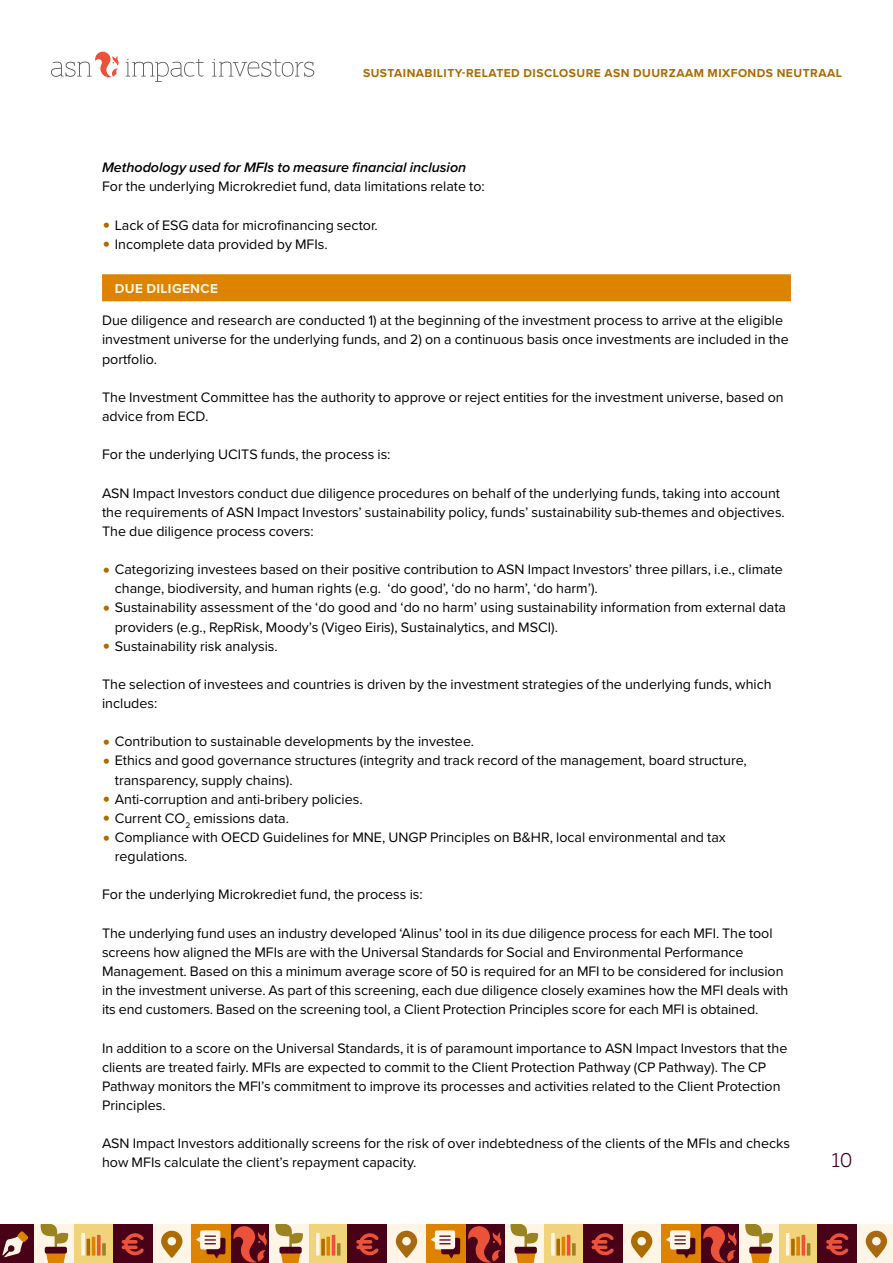
<style>
.page{position:relative;width:893px;height:1263px;background:#fff}
.page>*{position:absolute;margin:0;border:0;box-sizing:border-box;transform-origin:0 0}
.t1{font:600 21px "ASN Bank Slab";color:#480116}
.t2{font:14.25px/19.2px "Proxima Nova";color:#000}
.t3{font:italic 600 14.25px "Proxima Nova";color:#000}
.t4{font:700 13.5px "Proxima Nova";letter-spacing:.025em;color:#fff5e6}
.t5{font:700 12px "Proxima Nova";letter-spacing:.04em;color:#ab6c00}
.s1{font-size:24px;color:#ab6c00}
</style>
<div class="page">
<div style="left:700px;top:1225px;width:39px;height:38px;background:#480116"></div>
<svg style="left:703px;top:1226px;width:34px;height:37px"></svg>
<div style="left:466px;top:1225px;width:39px;height:38px;background:#480116"></div>
<div style="left:544px;top:1225px;width:39px;height:38px;background:#f1d37b"></div>
<svg style="left:551px;top:1233px;width:4px;height:22px"></svg>
<svg style="left:556px;top:1239px;width:4px;height:16px"></svg>
<hr style="left:562px;top:1237px;width:3px;height:18px;background:#dd8300">
<hr style="left:567px;top:1235px;width:3px;height:20px;background:#ea5239">
<svg style="left:572px;top:1243px;width:4px;height:12px"></svg>
<div style="left:622px;top:1225px;width:39px;height:38px;background:#fff5e6"></div>
<svg style="left:631px;top:1231px;width:21px;height:27px"></svg>
<div style="left:505px;top:1225px;width:39px;height:38px;background:#fff5e6"></div>
<svg style="left:510px;top:1225px;width:28px;height:38px"></svg>
<div style="left:583px;top:1225px;width:39px;height:38px;background:#480116"></div>
<svg style="left:591px;top:1233px;width:23px;height:22px"></svg>
<div style="left:661px;top:1225px;width:39px;height:38px;background:#dd8300"></div>
<svg style="left:666px;top:1230px;width:29px;height:28px"></svg>
<div style="left:779px;top:1225px;width:39px;height:38px;background:#f1d37b"></div>
<hr style="left:786px;top:1233px;width:3px;height:22px;background:#fff5e6">
<svg style="left:791px;top:1239px;width:4px;height:16px"></svg>
<svg style="left:796px;top:1237px;width:4px;height:18px"></svg>
<hr style="left:802px;top:1235px;width:3px;height:20px;background:#ea5239">
<svg style="left:807px;top:1243px;width:3px;height:12px"></svg>
<div style="left:857px;top:1225px;width:36px;height:38px;background:#fff5e6"></div>
<svg style="left:866px;top:1231px;width:21px;height:27px"></svg>
<div style="left:739px;top:1225px;width:40px;height:38px;background:#fff5e6"></div>
<svg style="left:745px;top:1225px;width:28px;height:38px"></svg>
<div style="left:818px;top:1225px;width:39px;height:38px;background:#480116"></div>
<svg style="left:826px;top:1233px;width:22px;height:22px"></svg>
<svg style="left:212px;top:59px;width:102px;height:18px"></svg>
<svg style="left:51px;top:52px;width:68px;height:25px"></svg>
<svg style="left:126px;top:59px;width:78px;height:23px"></svg>
<div style="left:230px;top:1225px;width:40px;height:38px;background:#480116"></div>
<svg style="left:233px;top:1226px;width:34px;height:37px"></svg>
<div style="left:0;top:1225px;width:35px;height:38px;background:#480116"></div>
<svg style="left:2px;top:1231px;width:26px;height:26px"></svg>
<div style="left:74px;top:1225px;width:39px;height:38px;background:#f1d37b"></div>
<svg style="left:81px;top:1233px;width:4px;height:22px"></svg>
<hr style="left:87px;top:1239px;width:3px;height:16px;background:#ab6c00">
<hr style="left:92px;top:1237px;width:3px;height:18px;background:#dd8300">
<svg style="left:97px;top:1235px;width:4px;height:20px"></svg>
<svg style="left:102px;top:1243px;width:4px;height:12px"></svg>
<div style="left:152px;top:1225px;width:39px;height:38px;background:#fff5e6"></div>
<svg style="left:161px;top:1231px;width:21px;height:27px"></svg>
<div style="left:35px;top:1225px;width:39px;height:38px;background:#fff5e6"></div>
<svg style="left:41px;top:1225px;width:27px;height:38px"></svg>
<div style="left:113px;top:1225px;width:39px;height:38px;background:#480116"></div>
<svg style="left:122px;top:1233px;width:22px;height:22px"></svg>
<div style="left:191px;top:1225px;width:39px;height:38px;background:#dd8300"></div>
<svg style="left:196px;top:1230px;width:29px;height:28px"></svg>
<div style="left:465px;top:1225px;width:39px;height:38px;background:#480116"></div>
<svg style="left:468px;top:1226px;width:33px;height:37px"></svg>
<div style="left:309px;top:1225px;width:39px;height:38px;background:#f1d37b"></div>
<svg style="left:316px;top:1233px;width:4px;height:22px"></svg>
<svg style="left:321px;top:1239px;width:4px;height:16px"></svg>
<svg style="left:326px;top:1237px;width:4px;height:18px"></svg>
<hr style="left:332px;top:1235px;width:3px;height:20px;background:#ea5239">
<svg style="left:337px;top:1243px;width:3px;height:12px"></svg>
<div style="left:387px;top:1225px;width:39px;height:38px;background:#fff5e6"></div>
<svg style="left:396px;top:1231px;width:21px;height:27px"></svg>
<div style="left:270px;top:1225px;width:39px;height:38px;background:#fff5e6"></div>
<svg style="left:275px;top:1225px;width:28px;height:38px"></svg>
<div style="left:348px;top:1225px;width:39px;height:38px;background:#480116"></div>
<svg style="left:356px;top:1233px;width:23px;height:22px"></svg>
<div style="left:426px;top:1225px;width:39px;height:38px;background:#dd8300"></div>
<svg style="left:431px;top:1230px;width:29px;height:28px"></svg>
<div style="left:102px;top:274px;width:689px;height:27px;background:#dd8300"></div>
<p class="t5" style="left:363px;top:64px;width:480px">SUSTAINABILITY-RELATED DISCLOSURE ASN DUURZAAM MIXFONDS NEUTRAAL</p>
<p class="t3" style="left:102px;top:157px;width:366px">Methodology used for MFIs to measure financial inclusion</p>
<p class="t2" style="left:102px;top:176px;width:384px">For the underlying Microkrediet fund, data limitations relate to:</p>
<p class="t2" style="left:102px;top:215px;width:277px"><span class="s1">•</span> Lack of ESG data for microfinancing sector.</p>
<p class="t2" style="left:102px;top:234px;width:227px"><span class="s1">•</span> Incomplete data provided by MFIs.</p>
<p class="t4" style="left:115px;top:278px;width:105px">DUE DILIGENCE</p>
<p class="t2" style="left:102px;top:310px;width:688px">Due diligence and research are conducted 1) at the beginning of the investment process to arrive at the eligible investment universe for the underlying funds, and 2) on a continuous basis once investments are included in the portfolio.</p>
<p class="t2" style="left:102px;top:387px;width:683px">The Investment Committee has the authority to approve or reject entities for the investment universe, based on advice from ECD.</p>
<p class="t2" style="left:102px;top:444px;width:290px">For the underlying UCITS funds, the process is:</p>
<p class="t2" style="left:102px;top:483px;width:684px">ASN Impact Investors conduct due diligence procedures on behalf of the underlying funds, taking into account the requirements of ASN Impact Investors’ sustainability policy, funds’ sustainability sub-themes and objectives.<br>The due diligence process covers:</p>
<p class="t2" style="left:115px;top:559px;width:670px;text-indent:-13px"><span class="s1">•</span> Categorizing investees based on their positive contribution to ASN Impact Investors’ three pillars, i.e., climate change, biodiversity, and human rights (e.g. ‘do good’, ‘do no harm’, ‘do harm’).</p>
<p class="t2" style="left:115px;top:597px;width:673px;text-indent:-13px"><span class="s1">•</span> Sustainability assessment of the ‘do good and ‘do no harm’ using sustainability information from external data providers (e.g., RepRisk, Moody’s (Vigeo Eiris), Sustainalytics, and MSCI).</p>
<p class="t2" style="left:102px;top:636px;width:177px"><span class="s1">•</span> Sustainability risk analysis.</p>
<p class="t2" style="left:102px;top:674px;width:671px">The selection of investees and countries is driven by the investment strategies of the underlying funds, which includes:</p>
<p class="t2" style="left:102px;top:731px;width:374px"><span class="s1">•</span> Contribution to sustainable developments by the investee.</p>
<p class="t2" style="left:115px;top:750px;width:634px;text-indent:-13px"><span class="s1">•</span> Ethics and good governance structures (integrity and track record of the management, board structure, transparency, supply chains).</p>
<p class="t2" style="left:102px;top:789px;width:262px"><span class="s1">•</span> Anti-corruption and anti-bribery policies.</p>
<p class="t2" style="left:102px;top:808px;width:189px"><span class="s1">•</span> Current CO<sub>2</sub> emissions data.</p>
<p class="t2" style="left:115px;top:827px;width:613px;text-indent:-13px"><span class="s1">•</span> Compliance with OECD Guidelines for MNE, UNGP Principles on B&amp;HR, local environmental and tax regulations.</p>
<p class="t2" style="left:102px;top:884px;width:322px">For the underlying Microkrediet fund, the process is:</p>
<p class="t2" style="left:102px;top:923px;width:688px">The underlying fund uses an industry developed ‘Alinus’ tool in its due diligence process for each MFI. The tool screens how aligned the MFIs are with the Universal Standards for Social and Environmental Performance Management. Based on this a minimum average score of 50 is required for an MFI to be considered for inclusion in the investment universe. As part of this screening, each due diligence closely examines how the MFI deals with its end customers. Based on the screening tool, a Client Protection Principles score for each MFI is obtained.</p>
<p class="t2" style="left:102px;top:1037px;width:687px">In addition to a score on the Universal Standards, it is of paramount importance to ASN Impact Investors that the clients are treated fairly. MFIs are expected to commit to the Client Protection Pathway (CP Pathway). The CP Pathway monitors the MFI’s commitment to improve its processes and activities related to the Client Protection Principles.</p>
<p class="t2" style="left:102px;top:1133px;width:689px">ASN Impact Investors additionally screens for the risk of over indebtedness of the clients of the MFIs and checks how MFIs calculate the client’s repayment capacity.</p>
<h1 class="t1" style="left:832px;top:1145px;width:22px">10</h1>
</div>
